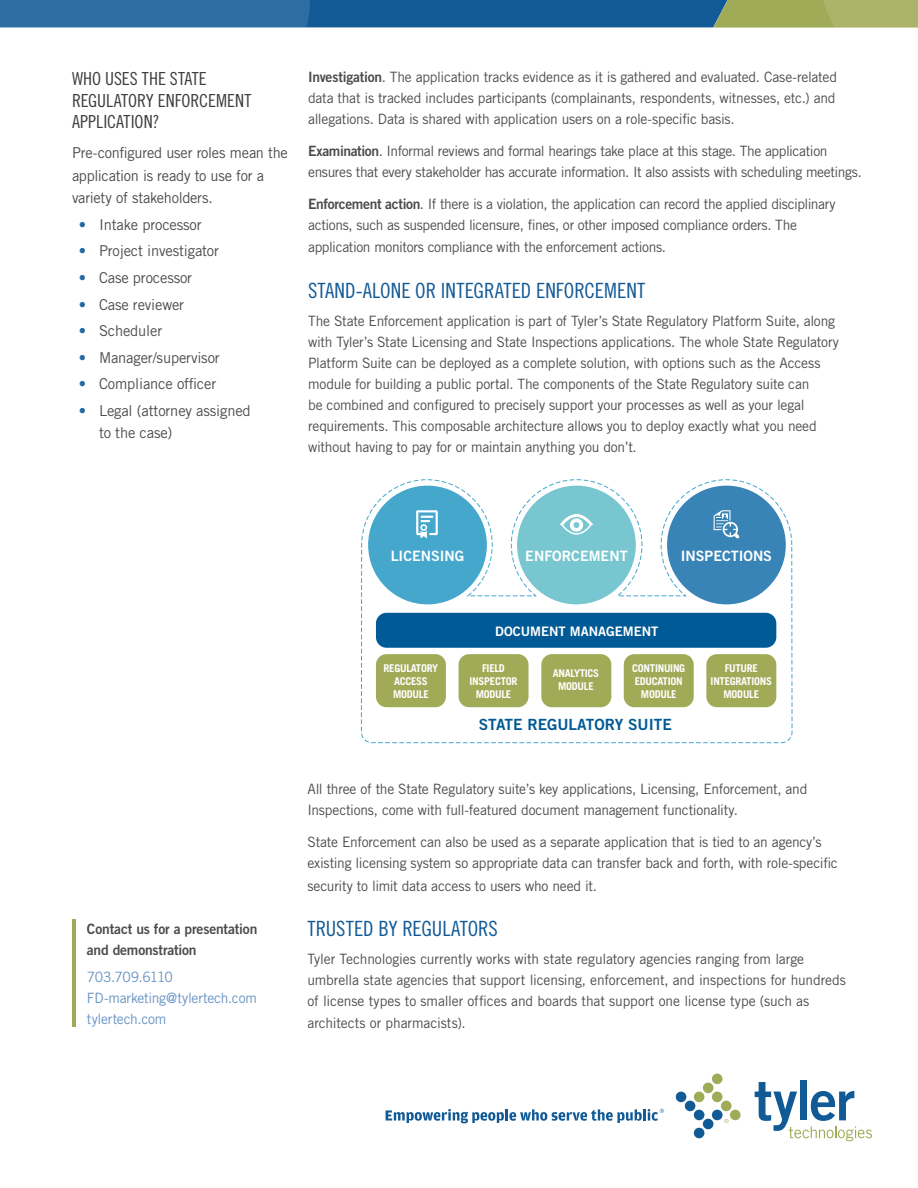
<style>
.page{position:relative;width:918px;height:1188px;background:#fff}
.page>*{position:absolute;margin:0;border:0;box-sizing:border-box;transform-origin:0 0}
.Subheader{font:21px "Trade Gothic LT Std Cn 18";color:#125a96}
.Side_Bar_Header{font:18px/21.6px "Trade Gothic LT Std Cn 18";color:#3e3e3f}
.t1{font:15.45px "Trade Gothic Bold Two";color:#005a95}
.Body_Copy{font:15px/22.5px "Trade Gothic LT Std";letter-spacing:-.01em;color:#4b4c4d}
.Body_Copy-2{font:14.25px/21px "Trade Gothic LT Std";letter-spacing:-.02em;color:#4b4c4d}
.Body_Copy-3{font:14.25px/21px "Trade Gothic LT Std";letter-spacing:-.015em;color:#6793c3}
.Body_Copy-4{font:14.25px/21px "Trade Gothic LT Std Bd 2";letter-spacing:-.01em;color:#4b4c4d}
.t2{font:14.25px "Trade Gothic Bold Two";color:#fff}
.t3{font:13.05px "Trade Gothic Bold Two";color:#fff}
.t4{font:700 10.65px/13px "Trade Gothic";letter-spacing:-.025em;color:#fff;text-align:center}
.s1{color:#2669a1}
.s2{font-family:"Trade Gothic LT Std Bd 2"}
</style>
<div class="page">
<svg style="left:0;top:0;width:918px;height:28px;background:#3e7590"></svg>
<div style="left:800px;top:1080px;width:7px;height:40px;background:#125a96"></div>
<svg style="left:755px;top:1082px;width:117px;height:59px"></svg>
<div style="left:676px;top:1092px;width:10px;height:10px;background:#125a96;border-radius:50%"></div>
<div style="left:685px;top:1101px;width:10px;height:10px;background:#125a96;border-radius:50%"></div>
<div style="left:694px;top:1110px;width:10px;height:10px;background:#125a96;border-radius:50%"></div>
<div style="left:694px;top:1128px;width:10px;height:10px;background:#125a96;border-radius:50%"></div>
<div style="left:703px;top:1119px;width:10px;height:10px;background:#125a96;border-radius:50%"></div>
<div style="left:712px;top:1110px;width:11px;height:10px;background:#125a96;border-radius:50%"></div>
<div style="left:694px;top:1092px;width:10px;height:10px;background:#a0ab57;border-radius:50%"></div>
<div style="left:703px;top:1083px;width:10px;height:10px;background:#a0ab57;border-radius:50%"></div>
<div style="left:712px;top:1092px;width:11px;height:10px;background:#a0ab57;border-radius:50%"></div>
<div style="left:721px;top:1101px;width:11px;height:10px;background:#a0ab57;border-radius:50%"></div>
<div style="left:730px;top:1110px;width:11px;height:10px;background:#a0ab57;border-radius:50%"></div>
<div style="left:712px;top:1074px;width:11px;height:10px;background:#a0ab57;border-radius:50%"></div>
<svg style="left:724px;top:1119px;width:5px;height:4px"></svg>
<svg style="left:386px;top:1109px;width:278px;height:14px"></svg>
<svg style="left:361px;top:479px;width:432px;height:265px"></svg>
<div style="left:376px;top:613px;width:400px;height:35px;background:#005a95;border-radius:11px"></div>
<div style="left:667px;top:486px;width:119px;height:118px;background:#3984b6;border-radius:50%"></div>
<div style="left:624px;top:654px;width:70px;height:53px;background:#a0aa57;border-radius:11px"></div>
<div style="left:706px;top:654px;width:70px;height:53px;background:#a0aa57;border-radius:11px"></div>
<div style="left:459px;top:654px;width:70px;height:53px;background:#a0aa57;border-radius:11px"></div>
<div style="left:376px;top:654px;width:70px;height:53px;background:#a0aa57;border-radius:11px"></div>
<div style="left:541px;top:654px;width:70px;height:53px;background:#a0aa57;border-radius:11px"></div>
<svg style="left:714px;top:510px;width:25px;height:28px"></svg>
<div style="left:368px;top:486px;width:119px;height:118px;background:#44a7cb;border-radius:50%"></div>
<svg style="left:416px;top:510px;width:22px;height:28px"></svg>
<div style="left:517px;top:486px;width:119px;height:118px;background:#78c6d0;border-radius:50%"></div>
<svg style="left:560px;top:514px;width:33px;height:21px"></svg>
<hr style="left:72px;top:920px;width:4px;height:108px;background:#a0ab57">
<p class="Side_Bar_Header" style="left:72px;top:68px;width:181px">WHO USES THE STATE<br>REGULATORY ENFORCEMENT<br>APPLICATION?</p>
<p class="Body_Copy" style="left:72px;top:142px;width:217px">Pre-configured user roles mean the application is ready to use for a variety of stakeholders.</p>
<p class="Body_Copy" style="left:79px;top:213px;width:124px"><span class="s1">•</span> Intake processor</p>
<p class="Body_Copy" style="left:79px;top:240px;width:142px"><span class="s1">•</span> Project investigator</p>
<p class="Body_Copy" style="left:79px;top:266px;width:115px"><span class="s1">•</span> Case processor</p>
<p class="Body_Copy" style="left:79px;top:293px;width:107px"><span class="s1">•</span> Case reviewer</p>
<p class="Body_Copy" style="left:79px;top:319px;width:85px"><span class="s1">•</span> Scheduler</p>
<p class="Body_Copy" style="left:79px;top:346px;width:143px"><span class="s1">•</span> Manager/supervisor</p>
<p class="Body_Copy" style="left:79px;top:372px;width:139px"><span class="s1">•</span> Compliance officer</p>
<p class="Body_Copy" style="left:99px;top:399px;width:153px;text-indent:-20px"><span class="s1">•</span> Legal (attorney assigned to the case)</p>
<p class="Body_Copy-2" style="left:308px;top:67px;width:530px;text-align:justify"><span class="s2">Investigation</span>. The application tracks evidence as it is gathered and evaluated. Case-related data that is tracked includes participants (complainants, respondents, witnesses, etc.) and allegations. Data is shared with application users on a role-specific basis.</p>
<p class="Body_Copy-2" style="left:308px;top:140px;width:555px"><span class="s2">Examination</span>. Informal reviews and formal hearings take place at this stage. The application ensures that every stakeholder has accurate information. It also assists with scheduling meetings.</p>
<p class="Body_Copy-2" style="left:308px;top:193px;width:529px"><span class="s2">Enforcement action</span>. If there is a violation, the application can record the applied disciplinary actions, such as suspended licensure, fines, or other imposed compliance orders. The</p>
<p class="Body_Copy-2" style="left:308px;top:237px;width:359px">application monitors compliance with the enforcement actions.</p>
<p class="Subheader" style="left:308px;top:278px;width:339px">STAND-ALONE OR INTEGRATED ENFORCEMENT</p>
<p class="Body_Copy-2" style="left:308px;top:310px;width:532px">The State Enforcement application is part of Tyler’s State Regulatory Platform Suite, along with Tyler’s State Licensing and State Inspections applications. The whole State Regulatory Platform Suite can be deployed as a complete solution, with options such as the Access module for building a public portal. The components of the State Regulatory suite can<br>be combined and configured to precisely support your processes as well as your legal requirements. This composable architecture allows you to deploy exactly what you need without having to pay for or maintain anything you don’t.</p>
<p class="Body_Copy-4" style="left:87px;top:918px;width:172px">Contact us for a presentation and demonstration</p>
<p class="Body_Copy-3" style="left:87px;top:967px;width:171px">703.709.6110<br>FD-marketing@tylertech.com tylertech.com</p>
<p class="t2" style="left:391px;top:547px;width:75px">LICENSING</p>
<p class="t2" style="left:525px;top:547px;width:104px">ENFORCEMENT</p>
<p class="t2" style="left:681px;top:547px;width:93px">INSPECTIONS</p>
<p class="t3" style="left:495px;top:623px;width:165px">DOCUMENT MANAGEMENT</p>
<p class="t4" style="left:384px;top:661px;width:56px">REGULATORY<br>ACCESS<br>MODULE</p>
<p class="t4" style="left:553px;top:667px;width:48px">ANALYTICS<br>MODULE</p>
<p class="t1" style="left:479px;top:715px;width:195px">STATE REGULATORY SUITE</p>
<p class="t4" style="left:632px;top:661px;width:54px">CONTINUING<br>EDUCATION<br>MODULE</p>
<p class="t4" style="left:711px;top:661px;width:63px">FUTURE<br>INTEGRATIONS<br>MODULE</p>
<p class="t4" style="left:470px;top:661px;width:49px">FIELD<br>INSPECTOR<br>MODULE</p>
<p class="Body_Copy-2" style="left:308px;top:779px;width:501px">All three of the State Regulatory suite’s key applications, Licensing, Enforcement, and<br>Inspections, come with full-featured document management functionality.</p>
<p class="Body_Copy-2" style="left:308px;top:831px;width:532px">State Enforcement can also be used as a separate application that is tied to an agency’s existing licensing system so appropriate data can transfer back and forth, with role-specific</p>
<p class="Body_Copy-2" style="left:308px;top:875px;width:291px">security to limit data access to users who need it.</p>
<p class="Subheader" style="left:308px;top:916px;width:192px">TRUSTED BY REGULATORS</p>
<p class="Body_Copy-2" style="left:308px;top:948px;width:540px">Tyler Technologies currently works with state regulatory agencies ranging from large umbrella state agencies that support licensing, enforcement, and inspections for hundreds of license types to smaller offices and boards that support one license type (such as</p>
<p class="Body_Copy-2" style="left:308px;top:1013px;width:160px">architects or pharmacists).</p>
</div>
